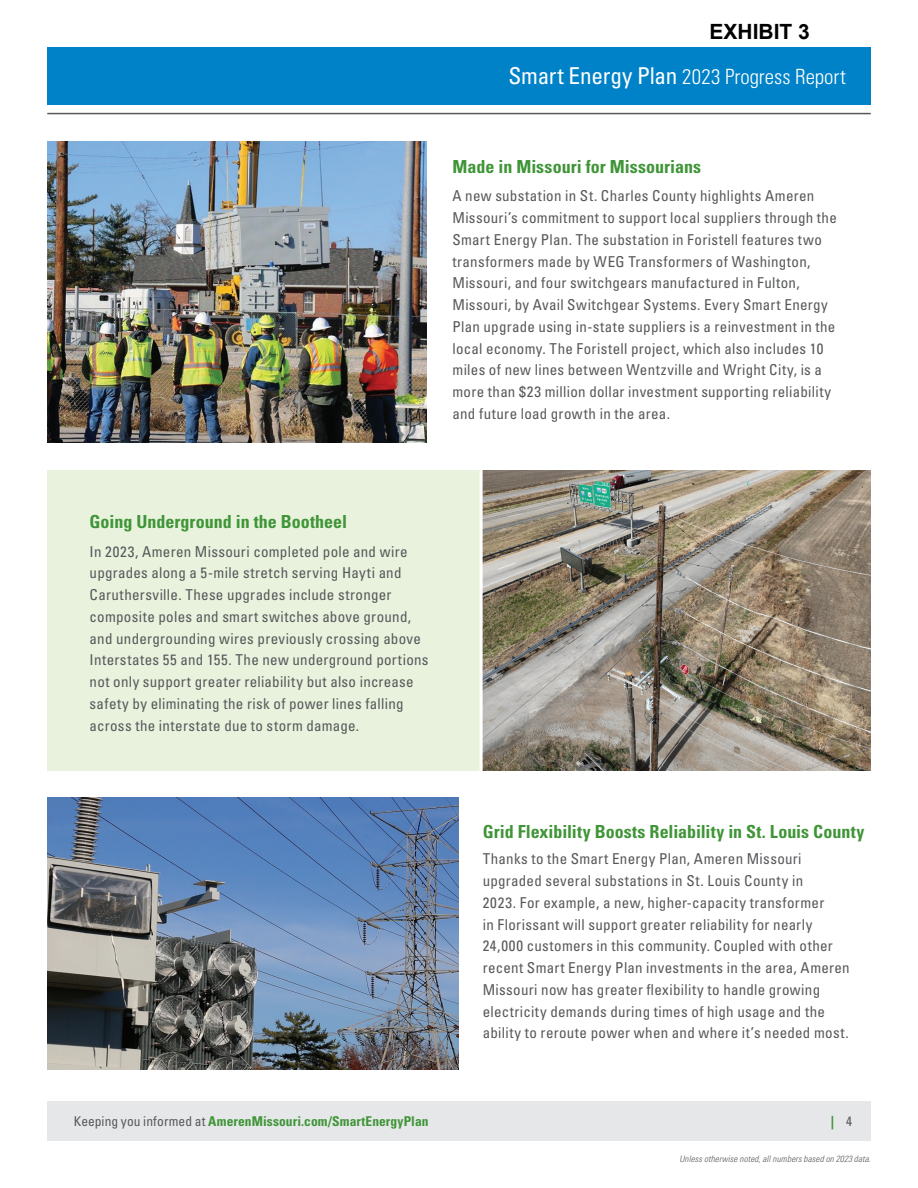
<style>
.page{position:relative;width:918px;height:1188px;background:#fff}
.page>*{position:absolute;margin:0;border:0;box-sizing:border-box;transform-origin:0 0}
.t1{font:300 condensed 21px "Univers LT Std";letter-spacing:.005em;color:#fff}
.t2{font:700 21px "Arial";color:#000}
.t3{font:700 condensed 18px "Univers LT Std";color:#3f9537}
.t4{font:condensed 15px/21.8px "Univers LT Std";letter-spacing:.02em;color:#57585a}
.t5{font:700 condensed 13.5px "Univers LT Std";letter-spacing:.005em;color:#3f9537}
.t6{font:italic 300 condensed 9px "Univers LT Std";letter-spacing:.015em;color:#57585a}
.s1{font-weight:400;font-size:23.25px}
.s2{font-weight:400;color:#57585a}
</style>
<div class="page">
<div style="left:47px;top:470px;width:471px;height:300px;background:#e8f2dd"></div>
<div style="left:47px;top:47px;width:824px;height:58px;background:#0082c8"></div>
<hr style="left:47px;top:113px;width:824px;height:1px;background:#57585a">
<div style="left:47px;top:1101px;width:824px;height:40px;background:#e6e7e9"></div>
<img style="left:483px;top:470px;width:388px;height:300px">
<img style="left:47px;top:142px;width:380px;height:301px">
<img style="left:47px;top:797px;width:412px;height:272px">
<hr style="left:480px;top:470px;width:3px;height:302px;background:#fff">
<h1 class="t2" style="left:710px;top:17px;width:102px">EXHIBIT 3</h1>
<h1 class="t1" style="left:509px;top:64px;width:339px"><span class="s1">Smart Energy Plan</span> 2023 Progress Report</h1>
<p class="t3" style="left:453px;top:155px;width:250px">Made in Missouri for Missourians</p>
<p class="t4" style="left:453px;top:185px;width:386px">A new substation in St. Charles County highlights Ameren Missouri’s commitment to support local suppliers through the Smart Energy Plan. The substation in Foristell features two transformers made by WEG Transformers of Washington, Missouri, and four switchgears manufactured in Fulton, Missouri, by Avail Switchgear Systems. Every Smart Energy Plan upgrade using in-state suppliers is a reinvestment in the local economy. The Foristell project, which also includes 10 miles of new lines between Wentzville and Wright City, is a more than $23 million dollar investment supporting reliability and future load growth in the area.</p>
<p class="t3" style="left:90px;top:511px;width:259px">Going Underground in the Bootheel</p>
<p class="t4" style="left:90px;top:540px;width:340px">In 2023, Ameren Missouri completed pole and wire upgrades along a 5-mile stretch serving Hayti and Caruthersville. These upgrades include stronger composite poles and smart switches above ground, and undergrounding wires previously crossing above Interstates 55 and 155. The new underground portions not only support greater reliability but also increase safety by eliminating the risk of power lines falling across the interstate due to storm damage.</p>
<p class="t3" style="left:483px;top:820px;width:383px">Grid Flexibility Boosts Reliability in St. Louis County</p>
<p class="t4" style="left:483px;top:848px;width:369px">Thanks to the Smart Energy Plan, Ameren Missouri upgraded several substations in St. Louis County in<br>2023. For example, a new, higher-capacity transformer<br>in Florissant will support greater reliability for nearly 24,000 customers in this community. Coupled with other recent Smart Energy Plan investments in the area, Ameren Missouri now has greater flexibility to handle growing electricity demands during times of high usage and the ability to reroute power when and where it’s needed most.</p>
<p class="t5" style="left:74px;top:1113px;width:356px"><span class="s2">Keeping you informed at</span> AmerenMissouri.com/SmartEnergyPlan</p>
<p class="t5" style="left:831px;top:1113px;width:23px">| <span class="s2">4</span></p>
<p class="t6" style="left:679px;top:1153px;width:193px">Unless otherwise noted, all numbers based on 2023 data.</p>
</div>
